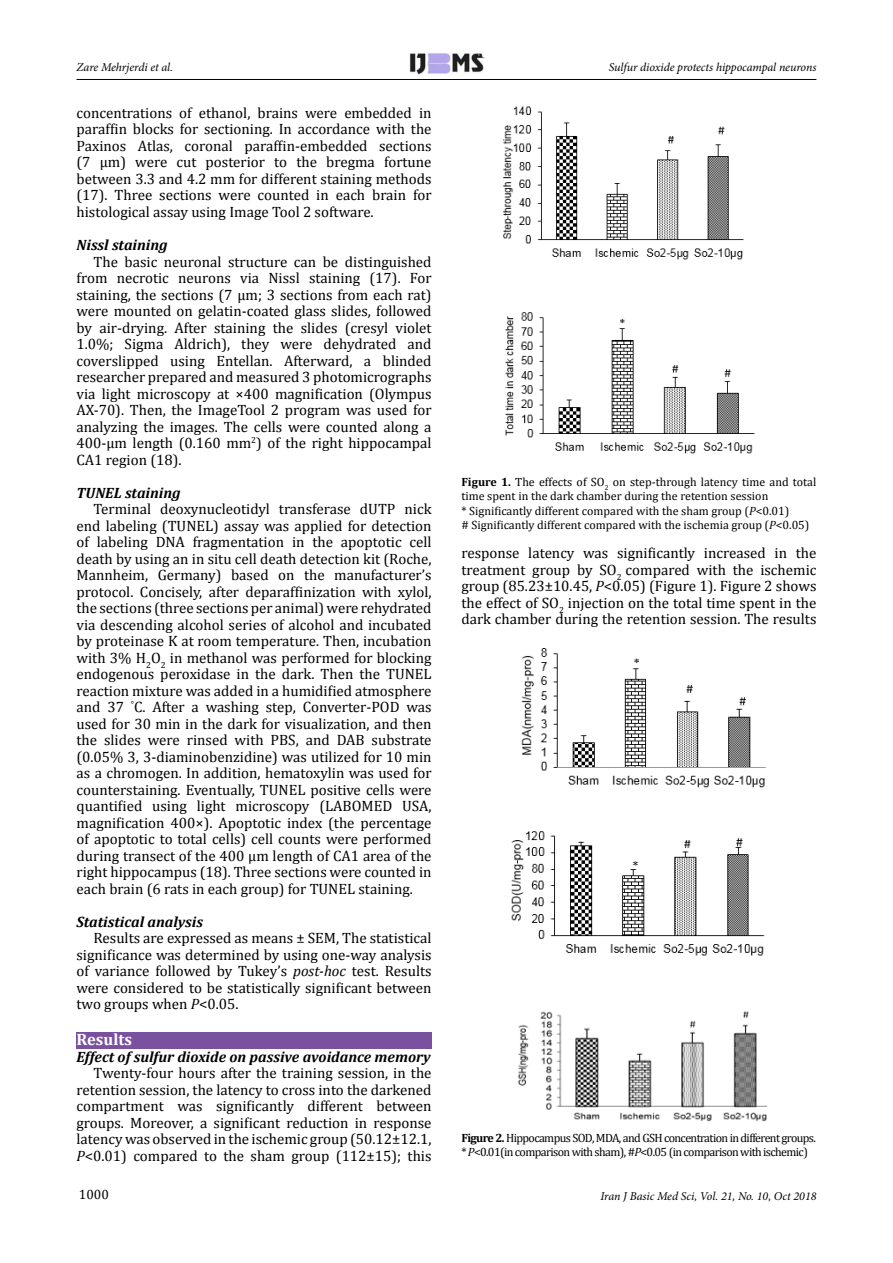
<style>
.page{position:relative;width:893px;height:1263px;background:#fff}
.page>*{position:absolute;margin:0;border:0;box-sizing:border-box;transform-origin:0 0}
.t1{font:700 16.5px "Cambria";color:#fff}
.t2{font:15px/16.5px "Cambria";color:#000;text-align:justify}
.t3{font:italic 700 15px "Cambria";color:#000}
.t4{font:13.5px "Cambria";color:#000}
.t5{font:12px/14.4px "Cambria";color:#000}
.t6{font:12px/14.4px "Cambria";letter-spacing:-.05em;color:#000}
.t7{font:italic 12px "Minion Pro";letter-spacing:-.01em;color:#000}
.s1{font-style:italic}
.s2{font-weight:700}
</style>
<div class="page">
<img style="left:409px;top:53px;width:76px;height:21px">
<hr style="left:77px;top:79px;width:739px;height:1px;background:#000">
<div style="left:77px;top:1032px;width:355px;height:17px;background:#7a519e"></div>
<img style="left:503px;top:107px;width:252px;height:347px">
<img style="left:511px;top:648px;width:255px;height:474px">
<p class="t7" style="left:77px;top:59px;width:98px">Zare Mehrjerdi et al.</p>
<p class="t7" style="left:609px;top:59px;width:209px">Sulfur dioxide protects hippocampal neurons</p>
<p class="t2" style="left:77px;top:105px;width:357px">concentrations of ethanol, brains were embedded in paraffin blocks for sectioning. In accordance with the Paxinos Atlas, coronal paraffin-embedded sections (7 μm) were cut posterior to the bregma fortune between 3.3 and 4.2 mm for different staining methods (17). Three sections were counted in each brain for histological assay using Image Tool 2 software.</p>
<p class="t3" style="left:77px;top:234px;width:93px">Nissl staining</p>
<p class="t2" style="left:77px;top:253px;width:357px;text-indent:17px">The basic neuronal structure can be distinguished from necrotic neurons via Nissl staining (17). For staining, the sections (7 μm; 3 sections from each rat) were mounted on gelatin-coated glass slides, followed by air-drying. After staining the slides (cresyl violet 1.0%; Sigma Aldrich), they were dehydrated and coverslipped using Entellan. Afterward, a blinded researcher prepared and measured 3 photomicrographs via light microscopy at ×400 magnification (Olympus AX-70). Then, the ImageTool 2 program was used for analyzing the images. The cells were counted along a 400-µm length (0.160 mm<sup>2</sup>) of the right hippocampal CA1 region (18).</p>
<p class="t3" style="left:77px;top:482px;width:106px">TUNEL staining</p>
<p class="t2" style="left:77px;top:501px;width:357px;text-indent:17px">Terminal deoxynucleotidyl transferase dUTP nick end labeling (TUNEL) assay was applied for detection of labeling DNA fragmentation in the apoptotic cell death by using an in situ cell death detection kit (Roche, Mannheim, Germany) based on the manufacturer’s protocol. Concisely, after deparaffinization with xylol, the sections (three sections per animal) were rehydrated via descending alcohol series of alcohol and incubated by proteinase K at room temperature. Then, incubation with 3% H<sub>2</sub>O<sub>2</sub> in methanol was performed for blocking endogenous peroxidase in the dark. Then the TUNEL reaction mixture was added in a humidified atmosphere and 37 <sup>°</sup>C. After a washing step, Converter-POD was used for 30 min in the dark for visualization, and then the slides were rinsed with PBS, and DAB substrate (0.05% 3, 3-diaminobenzidine) was utilized for 10 min as a chromogen. In addition, hematoxylin was used for counterstaining. Eventually, TUNEL positive cells were quantified using light microscopy (LABOMED USA, magnification 400×). Apoptotic index (the percentage of apoptotic to total cells) cell counts were performed during transect of the 400 µm length of CA1 area of the right hippocampus (18). Three sections were counted in each brain (6 rats in each group) for TUNEL staining.</p>
<p class="t3" style="left:77px;top:911px;width:128px">Statistical analysis</p>
<p class="t2" style="left:77px;top:930px;width:357px;text-indent:17px">Results are expressed as means ± SEM, The statistical significance was determined by using one-way analysis of variance followed by Tukey’s <span class="s1">post-hoc</span> test. Results were considered to be statistically significant between two groups when <span class="s1">P</span>&lt;0.05.</p>
<p class="t1" style="left:77px;top:1028px;width:57px">Results</p>
<p class="t3" style="left:77px;top:1046px;width:356px">Effect of sulfur dioxide on passive avoidance memory</p>
<p class="t2" style="left:77px;top:1065px;width:357px;text-indent:17px">Twenty-four hours after the training session, in the retention session, the latency to cross into the darkened compartment was significantly different between groups. Moreover, a significant reduction in response latency was observed in the ischemic group (50.12±12.1, <span class="s1">P</span>&lt;0.01) compared to the sham group (112±15); this</p>
<p class="t4" style="left:79px;top:1187px;width:31px">1000</p>
<p class="t5" style="left:461px;top:475px;width:357px"><span class="s2">Figure 1.</span> The effects of SO<sub>2</sub> on step-through latency time and total time spent in the dark chamber during the retention session<br>* Significantly different compared with the sham group (<span class="s1">P</span>&lt;0.01)<br># Significantly different compared with the ischemia group (<span class="s1">P</span>&lt;0.05)</p>
<p class="t2" style="left:461px;top:545px;width:357px">response latency was significantly increased in the treatment group by SO<sub>2</sub> compared with the ischemic group (85.23±10.45, <span class="s1">P</span>&lt;0.05) (Figure 1). Figure 2 shows the effect of SO<sub>2</sub> injection on the total time spent in the dark chamber during the retention session. The results</p>
<p class="t6" style="left:461px;top:1131px;width:356px"><span class="s2">Figure 2.</span> Hippocampus SOD, MDA, and GSH concentration in different groups. * <span class="s1">P</span>&lt;0.01(in comparison with sham), #<span class="s1">P</span>&lt;0.05 (in comparison with ischemic)</p>
<p class="t7" style="left:601px;top:1187px;width:217px">Iran J Basic Med Sci, Vol. 21, No. 10, Oct 2018</p>
</div>
